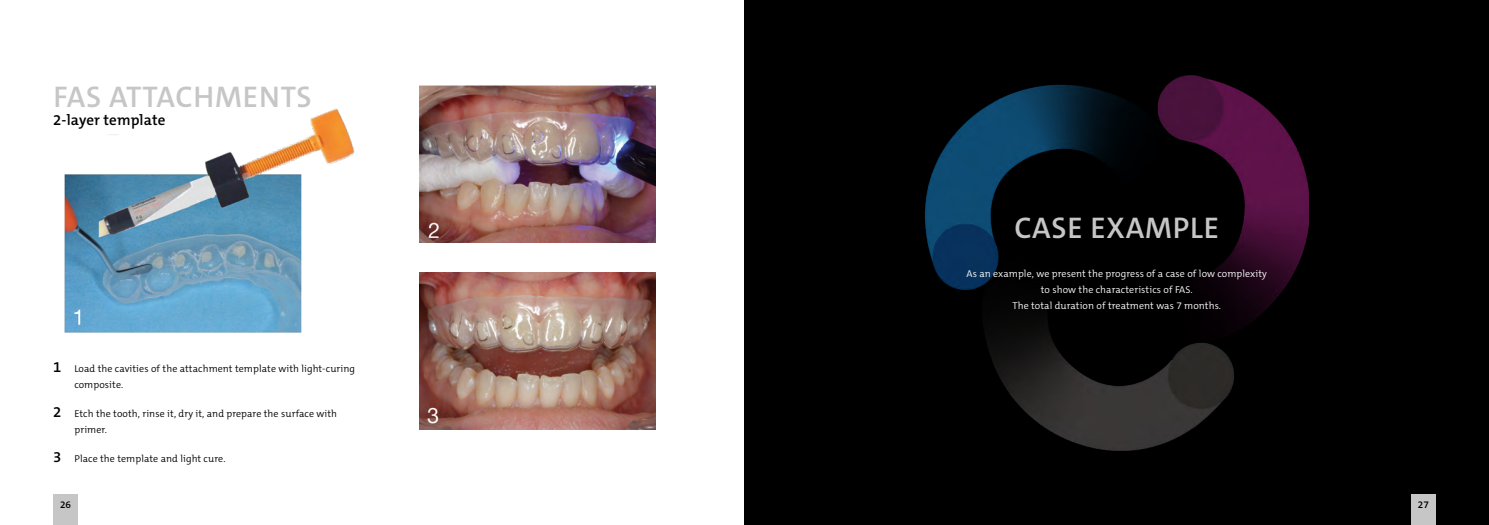
<style>
.page{position:relative;width:1489px;height:525px;background:#fff}
.page>*{position:absolute;margin:0;border:0;box-sizing:border-box;transform-origin:0 0}
.t1{font:600 30px "The Mix C5";letter-spacing:.03em;color:#c6c6c6}
.t2{font:600 15px "The Mix C5";letter-spacing:.01em;color:#000}
.t3{font:300 10px/16.2px "The Mix C5";letter-spacing:.01em;color:#000}
.t4{font:300 10px/16.2px "The Mix C5";letter-spacing:.01em;color:#fff;text-align:center}
.t5{font:600 10px "The Mix C5";color:#000}
.s1{font-weight:600;font-size:15px}
</style>
<div class="page">
<div style="left:744px;top:0;width:744px;height:524px;background:#000"></div>
<img style="left:924px;top:75px;width:384px;height:375px">
<img style="left:64px;top:108px;width:291px;height:225px">
<img style="left:419px;top:85px;width:236px;height:157px">
<img style="left:419px;top:272px;width:236px;height:157px">
<div style="left:53px;top:494px;width:25px;height:30px;background:#c6c6c6"></div>
<div style="left:1410px;top:494px;width:25px;height:30px;background:#c6c6c6"></div>
<h1 class="t1" style="left:53px;top:78px;width:260px">FAS ATTACHMENTS</h1>
<h2 class="t2" style="left:53px;top:111px;width:114px">2-layer template</h2>
<p class="t3" style="left:74px;top:360px;width:282px;text-indent:-21px"><span class="s1">1</span> Load the cavities of the attachment template with light-curing composite.</p>
<p class="t3" style="left:74px;top:405px;width:264px;text-indent:-21px"><span class="s1">2</span> Etch the tooth, rinse it, dry it, and prepare the surface with primer.</p>
<p class="t3" style="left:53px;top:450px;width:174px"><span class="s1">3</span> Place the template and light cure.</p>
<h1 class="t1" style="left:1014px;top:208px;width:206px">CASE EXAMPLE</h1>
<p class="t4" style="left:966px;top:265px;width:302px">As an example, we present the progress of a case of low complexity to show the characteristics of FAS.<br>The total duration of treatment was 7 months.</p>
<p class="t5" style="left:60px;top:497px;width:13px">26</p>
<p class="t5" style="left:1417px;top:497px;width:13px">27</p>
</div>
